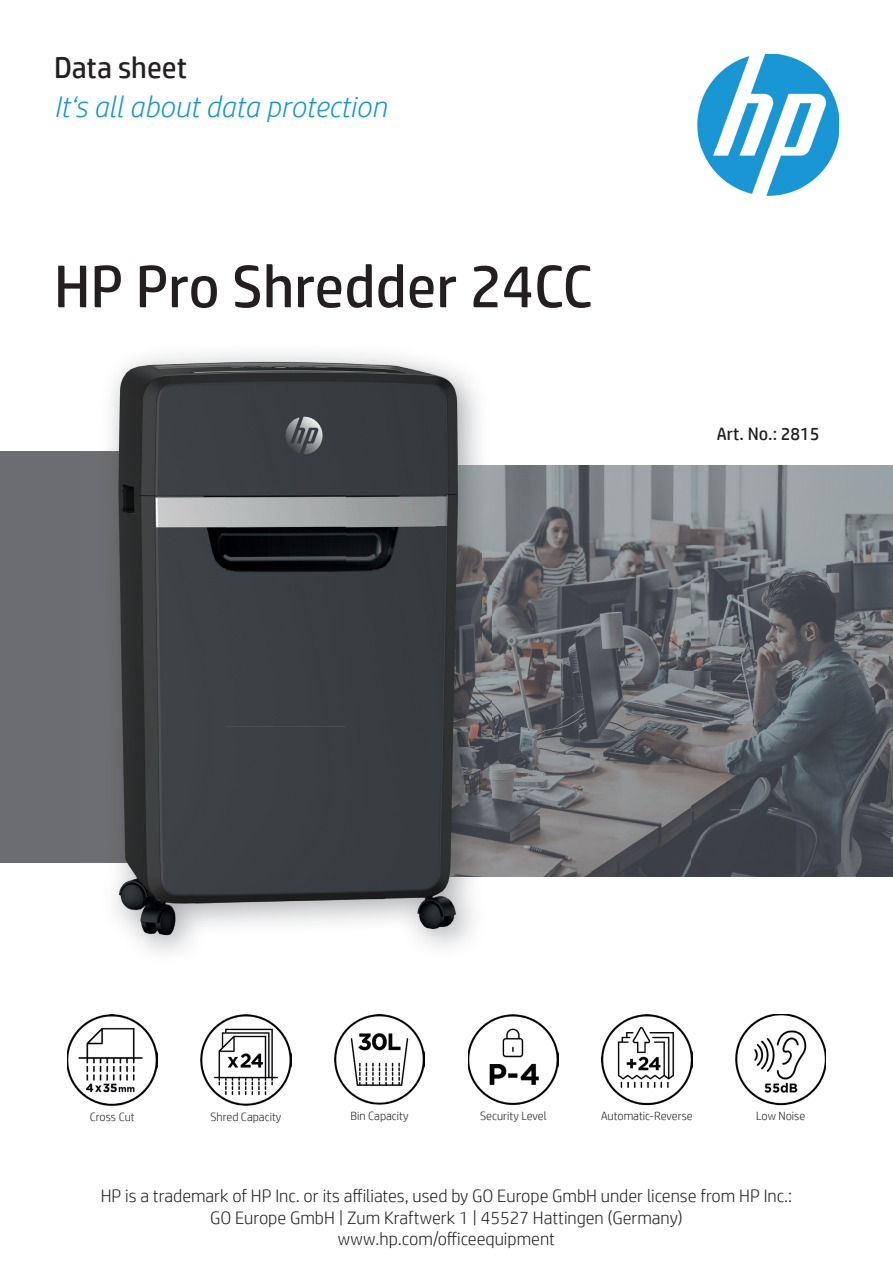
<style>
.page{position:relative;width:893px;height:1263px;background:#fff}
.page>*{position:absolute;margin:0;border:0;box-sizing:border-box;transform-origin:0 0}
.t1{font:60px "HP Simplified";color:#231f20}
.t2{font:italic 300 30px "HP Simplified";color:#1897d5}
.t3{font:30px "HP Simplified";color:#231f20}
.t4{font:300 18px/21.6px "HP Simplified";color:#231f20;text-align:center}
.t5{font:18px "HP Simplified";color:#231f20}
.t6{font:300 12px "HP Simplified";color:#231f20}
</style>
<div class="page">
<img style="left:697px;top:54px;width:142px;height:142px">
<div style="left:0;top:451px;width:225px;height:411px;background:#6c6d70"></div>
<hr style="left:491px;top:877px;width:402px;height:1px;background:#adaeb2">
<img style="left:491px;top:466px;width:402px;height:411px">
<img style="left:735px;top:1014px;width:91px;height:92px">
<img style="left:481px;top:465px;width:10px;height:412px">
<img style="left:118px;top:465px;width:107px;height:397px">
<img style="left:107px;top:361px;width:374px;height:104px">
<img style="left:225px;top:465px;width:161px;height:261px">
<img style="left:386px;top:465px;width:95px;height:1px">
<img style="left:194px;top:726px;width:192px;height:207px">
<img style="left:99px;top:862px;width:96px;height:73px">
<img style="left:386px;top:878px;width:95px;height:57px">
<img style="left:347px;top:466px;width:134px;height:412px">
<img style="left:468px;top:1014px;width:91px;height:91px">
<img style="left:67px;top:1014px;width:90px;height:92px">
<img style="left:201px;top:1014px;width:90px;height:92px">
<img style="left:602px;top:1014px;width:90px;height:92px">
<img style="left:335px;top:1014px;width:90px;height:91px">
<h2 class="t3" style="left:54px;top:48px;width:135px">Data sheet</h2>
<h2 class="t2" style="left:54px;top:87px;width:334px">It‘s all about data protection</h2>
<h1 class="t1" style="left:54px;top:247px;width:540px">HP Pro Shredder 24CC</h1>
<p class="t5" style="left:717px;top:422px;width:104px">Art. No.: 2815</p>
<p class="t6" style="left:90px;top:1108px;width:46px">Cross Cut</p>
<p class="t6" style="left:210px;top:1108px;width:72px">Shred Capacity</p>
<p class="t6" style="left:351px;top:1108px;width:60px">Bin Capacity</p>
<p class="t6" style="left:480px;top:1108px;width:68px">Security Level</p>
<p class="t6" style="left:601px;top:1108px;width:93px">Automatic-Reverse</p>
<p class="t6" style="left:756px;top:1108px;width:51px">Low Noise</p>
<p class="t4" style="left:101px;top:1184px;width:693px">HP is a trademark of HP Inc. or its affiliates, used by GO Europe GmbH under license from HP Inc.:<br>GO Europe GmbH | Zum Kraftwerk 1 | 45527 Hattingen (Germany) www.hp.com/officeequipment</p>
</div>
